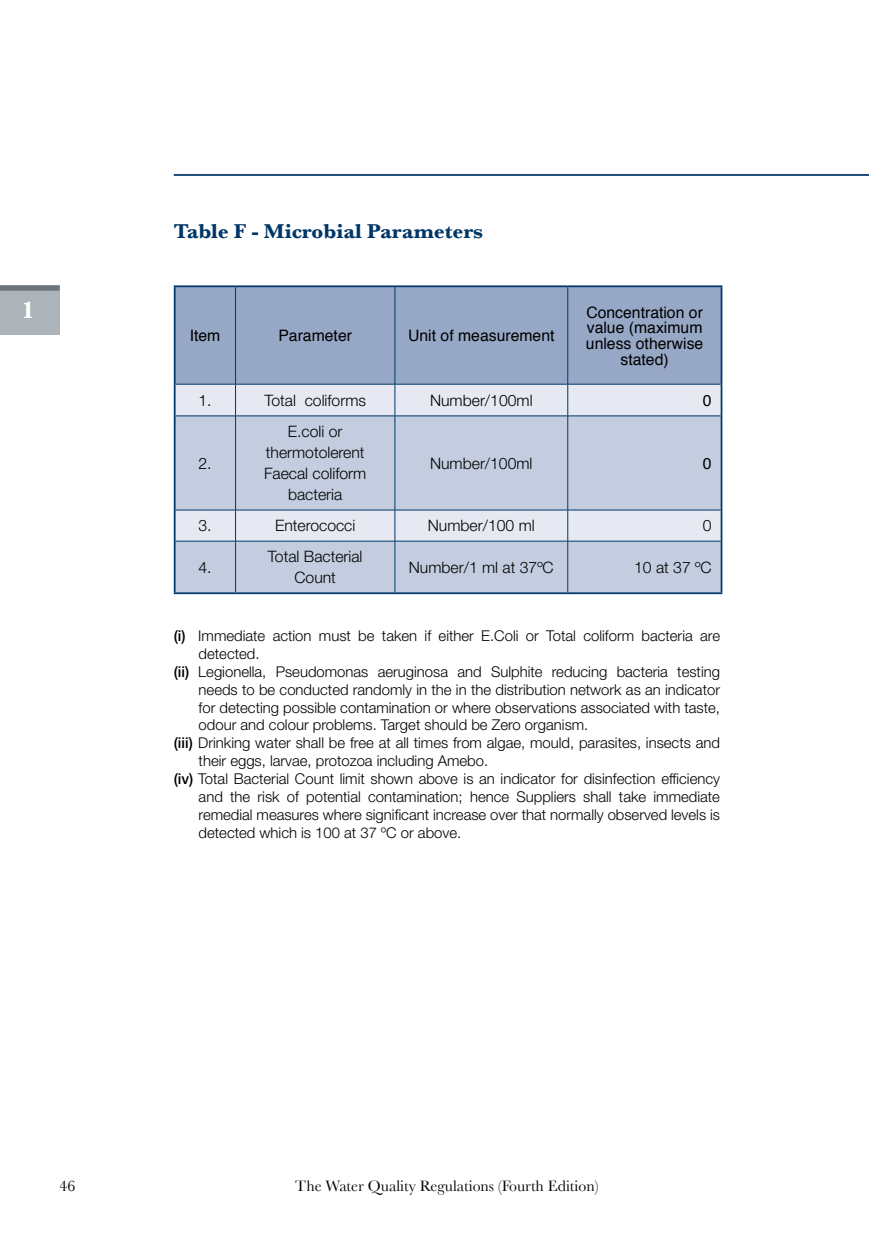
<style>
.page{position:relative;width:869px;height:1241px;background:#fff}
.page>*{position:absolute;margin:0;border:0;box-sizing:border-box;transform-origin:0 0}
.t1{font:700 24.5px "Baskerville";color:#fff}
.t2{font:700 21px "Baskerville";color:#003768}
.t3{font:300 15.75px/21px "Helvetica Neue LT Std";color:#000;text-align:center}
.t4{font:15.75px/15.8px "Helvetica";color:#000;text-align:center}
.t5{font:15.75px "Baskerville";color:#000}
.t6{font:300 14.88px "Helvetica Neue LT Std";color:#000}
.s1{font-weight:500}
</style>
<div class="page">
<hr style="left:174px;top:174px;width:694px;height:2px;background:#003768">
<div style="left:0;top:285px;width:60px;height:50px;background:#acb4ba"></div>
<div style="left:0;top:285px;width:60px;height:5px;background:#6a747b"></div>
<div style="left:175px;top:287px;width:545px;height:97px;background:#96a8c6"></div>
<div style="left:175px;top:385px;width:545px;height:30px;background:#e6e9f1"></div>
<svg style="left:175px;top:416px;width:545px;height:176px;background:#c6d0e0"></svg>
<hr style="left:174px;top:285px;width:61px;height:2px;background:#003768">
<hr style="left:174px;top:287px;width:1px;height:97px;background:#003768">
<hr style="left:235px;top:285px;width:160px;height:2px;background:#003768">
<hr style="left:395px;top:285px;width:172px;height:2px;background:#003768">
<hr style="left:567px;top:285px;width:155px;height:2px;background:#003768">
<hr style="left:720px;top:287px;width:2px;height:97px;background:#003768">
<hr style="left:174px;top:384px;width:1px;height:32px;background:#003768">
<hr style="left:720px;top:384px;width:2px;height:32px;background:#003768">
<hr style="left:174px;top:416px;width:1px;height:94px;background:#003768">
<hr style="left:720px;top:416px;width:2px;height:94px;background:#003768">
<hr style="left:174px;top:541px;width:1px;height:51px;background:#003768">
<hr style="left:720px;top:541px;width:2px;height:51px;background:#003768">
<hr style="left:174px;top:592px;width:61px;height:2px;background:#003768">
<hr style="left:235px;top:592px;width:160px;height:2px;background:#003768">
<hr style="left:395px;top:592px;width:172px;height:2px;background:#003768">
<hr style="left:567px;top:592px;width:155px;height:2px;background:#003768">
<hr style="left:235px;top:287px;width:1px;height:97px;background:#003768">
<hr style="left:394px;top:287px;width:1px;height:97px;background:#003768">
<hr style="left:567px;top:287px;width:1px;height:97px;background:#003768">
<hr style="left:175px;top:384px;width:60px;height:1px;background:#003768">
<hr style="left:235px;top:384px;width:160px;height:1px;background:#003768">
<hr style="left:235px;top:384px;width:1px;height:31px;background:#003768">
<hr style="left:395px;top:384px;width:172px;height:1px;background:#003768">
<hr style="left:394px;top:384px;width:1px;height:31px;background:#003768">
<hr style="left:567px;top:384px;width:153px;height:1px;background:#003768">
<hr style="left:567px;top:384px;width:1px;height:31px;background:#003768">
<hr style="left:175px;top:415px;width:60px;height:1px;background:#003768">
<hr style="left:235px;top:415px;width:160px;height:1px;background:#003768">
<hr style="left:235px;top:416px;width:1px;height:93px;background:#003768">
<hr style="left:395px;top:415px;width:172px;height:1px;background:#003768">
<hr style="left:394px;top:416px;width:1px;height:93px;background:#003768">
<hr style="left:567px;top:415px;width:153px;height:1px;background:#003768">
<hr style="left:567px;top:416px;width:1px;height:93px;background:#003768">
<hr style="left:235px;top:541px;width:1px;height:51px;background:#003768">
<hr style="left:394px;top:541px;width:1px;height:51px;background:#003768">
<hr style="left:567px;top:541px;width:1px;height:51px;background:#003768">
<hr style="left:175px;top:509px;width:60px;height:1px;background:#003768">
<hr style="left:235px;top:509px;width:160px;height:1px;background:#003768">
<hr style="left:395px;top:509px;width:172px;height:1px;background:#003768">
<hr style="left:567px;top:509px;width:153px;height:1px;background:#003768">
<hr style="left:720px;top:510px;width:2px;height:31px;background:#003768">
<hr style="left:175px;top:540px;width:60px;height:1px;background:#003768">
<hr style="left:235px;top:540px;width:160px;height:1px;background:#003768">
<hr style="left:395px;top:540px;width:172px;height:1px;background:#003768">
<hr style="left:567px;top:540px;width:153px;height:1px;background:#003768">
<hr style="left:174px;top:510px;width:1px;height:31px;background:#003768">
<hr style="left:235px;top:510px;width:1px;height:31px;background:#003768">
<hr style="left:394px;top:510px;width:1px;height:31px;background:#003768">
<hr style="left:567px;top:510px;width:1px;height:31px;background:#003768">
<h1 class="t1" style="left:21px;top:296px;width:15px">1</h1>
<h2 class="t2" style="left:174px;top:218px;width:311px">Table F - Microbial Parameters</h2>
<p class="t4" style="left:190px;top:328px;width:32px">Item</p>
<p class="t4" style="left:278px;top:328px;width:75px">Parameter</p>
<p class="t4" style="left:408px;top:328px;width:148px">Unit of measurement</p>
<p class="t4" style="left:585px;top:304px;width:119px">Concentration or value (maximum unless otherwise stated)</p>
<p class="t3" style="left:198px;top:389px;width:15px">1.</p>
<p class="t3" style="left:264px;top:389px;width:103px">Total coliforms</p>
<p class="t3" style="left:430px;top:389px;width:104px">Number/100ml</p>
<p class="t4" style="left:702px;top:393px;width:10px">0</p>
<p class="t3" style="left:198px;top:452px;width:15px">2.</p>
<p class="t3" style="left:264px;top:420px;width:104px">E.coli or thermotolerent<br>Faecal coliform bacteria</p>
<p class="t3" style="left:430px;top:452px;width:104px">Number/100ml</p>
<p class="t4" style="left:702px;top:456px;width:10px">0</p>
<p class="t3" style="left:198px;top:514px;width:15px">3.</p>
<p class="t3" style="left:275px;top:514px;width:82px">Enterococci</p>
<p class="t3" style="left:427px;top:514px;width:108px">Number/100 ml</p>
<p class="t3" style="left:702px;top:514px;width:10px">0</p>
<p class="t3" style="left:198px;top:556px;width:15px">4.</p>
<p class="t3" style="left:268px;top:546px;width:96px">Total Bacterial<br>Count</p>
<p class="t3" style="left:408px;top:556px;width:146px">Number/1 ml at 37ºC</p>
<p class="t3" style="left:633px;top:556px;width:79px">10 at 37 ºC</p>
<p class="t6" style="left:174px;top:626px;width:547px"><span class="s1">(i)</span> Immediate action must be taken if either E.Coli or Total coliform bacteria are</p>
<p class="t6" style="left:198px;top:644px;width:62px">detected.</p>
<p class="t6" style="left:174px;top:662px;width:547px"><span class="s1">(ii)</span> Legionella, Pseudomonas aeruginosa and Sulphite reducing bacteria testing</p>
<p class="t6" style="left:198px;top:680px;width:522px">needs to be conducted randomly in the in the distribution network as an indicator</p>
<p class="t6" style="left:198px;top:698px;width:522px">for detecting possible contamination or where observations associated with taste,</p>
<p class="t6" style="left:198px;top:715px;width:391px">odour and colour problems. Target should be Zero organism.</p>
<p class="t6" style="left:174px;top:733px;width:547px"><span class="s1">(iii)</span> Drinking water shall be free at all times from algae, mould, parasites, insects and</p>
<p class="t6" style="left:198px;top:751px;width:291px">their eggs, larvae, protozoa including Amebo.</p>
<p class="t6" style="left:174px;top:769px;width:547px"><span class="s1">(iv)</span> Total Bacterial Count limit shown above is an indicator for disinfection efficiency</p>
<p class="t6" style="left:198px;top:787px;width:522px">and the risk of potential contamination; hence Suppliers shall take immediate</p>
<p class="t6" style="left:198px;top:805px;width:522px">remedial measures where significant increase over that normally observed levels is</p>
<p class="t6" style="left:198px;top:823px;width:264px">detected which is 100 at 37 ºC or above.</p>
<p class="t5" style="left:60px;top:1176px;width:17px">46</p>
<p class="t5" style="left:295px;top:1176px;width:304px">The Water Quality Regulations (Fourth Edition)</p>
</div>
